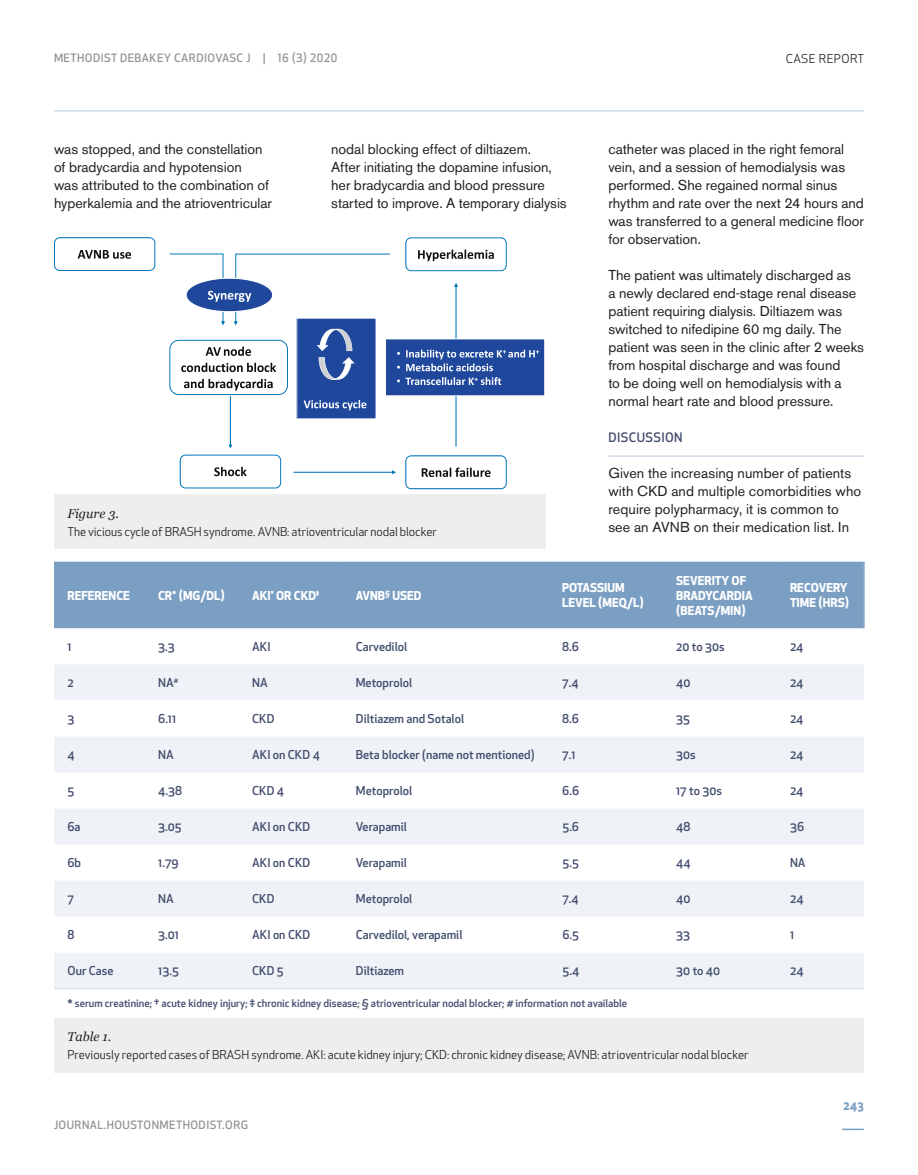
<style>
.page{position:relative;width:918px;height:1175px;background:#fff}
.page>*{position:absolute;margin:0;border:0;box-sizing:border-box;transform-origin:0 0}
.t1{font:14.25px/18px "Akzidenz Grotesk BE";color:#231f20}
.t2{font:italic 12.75px "Georgia";color:#231f20}
.t3{font:500 12.75px "Apex New";letter-spacing:.03em;color:#434d6e}
.t4{font:500 12px "Apex New";color:#434d6e}
.t5{font:12px "Apex New";color:#231f20}
.t6{font:700 12px/15px "Apex New";color:#fff}
.t7{font:12px "Apex New";letter-spacing:.04em;color:#231f20}
.t8{font:700 12px "Apex New";color:#7b9fc3}
.t9{font:500 11.25px "Apex New";letter-spacing:.04em;color:#939598}
.t10{font:500 10.5px "Apex New";color:#434d6e}
</style>
<div class="page">
<hr style="left:842px;top:1128px;width:22px;height:2px;background:#7b9fc3">
<hr style="left:54px;top:110px;width:810px;height:1px;background:#b8c8de">
<hr style="left:608px;top:456px;width:256px;height:1px;background:#b8c8de">
<div style="left:54px;top:563px;width:809px;height:65px;background:#7b9fc3"></div>
<svg style="left:54px;top:628px;width:810px;height:362px"></svg>
<svg style="left:54px;top:664px;width:810px;height:323px;fill:#eff3f7"></svg>
<hr style="left:54px;top:561px;width:91px;height:2px;background:#7b9fc3">
<hr style="left:145px;top:561px;width:94px;height:2px;background:#7b9fc3">
<hr style="left:239px;top:561px;width:103px;height:2px;background:#7b9fc3">
<hr style="left:342px;top:561px;width:207px;height:2px;background:#7b9fc3">
<hr style="left:549px;top:561px;width:114px;height:2px;background:#7b9fc3">
<hr style="left:663px;top:561px;width:114px;height:2px;background:#7b9fc3">
<hr style="left:777px;top:561px;width:88px;height:2px;background:#7b9fc3">
<hr style="left:863px;top:563px;width:2px;height:65px;background:#93afcd">
<hr style="left:54px;top:987px;width:91px;height:2px;background:#dae2ee">
<hr style="left:145px;top:987px;width:94px;height:2px;background:#dae2ee">
<hr style="left:239px;top:987px;width:103px;height:2px;background:#dae2ee">
<hr style="left:342px;top:987px;width:207px;height:2px;background:#dae2ee">
<hr style="left:549px;top:987px;width:114px;height:2px;background:#dae2ee">
<hr style="left:663px;top:987px;width:114px;height:2px;background:#dae2ee">
<hr style="left:777px;top:987px;width:87px;height:2px;background:#dae2ee">
<div style="left:54px;top:1018px;width:810px;height:54px;background:#eeeeef"></div>
<svg style="left:54px;top:237px;width:101px;height:34px"></svg>
<svg style="left:180px;top:454px;width:101px;height:34px"></svg>
<svg style="left:405px;top:455px;width:102px;height:34px"></svg>
<svg style="left:294px;top:470px;width:102px;height:4px"></svg>
<svg style="left:169px;top:237px;width:376px;height:211px"></svg>
<div style="left:54px;top:494px;width:491px;height:55px;background:#eeeeef"></div>
<p class="t9" style="left:54px;top:51px;width:285px">METHODIST DEBAKEY CARDIOVASC J | 16 (3) 2020</p>
<p class="t7" style="left:786px;top:51px;width:80px">CASE REPORT</p>
<p class="t1" style="left:54px;top:140px;width:220px">was stopped, and the constellation of bradycardia and hypotension<br>was attributed to the combination of hyperkalemia and the atrioventricular</p>
<p class="t1" style="left:331px;top:140px;width:237px">nodal blocking effect of diltiazem.<br>After initiating the dopamine infusion, her bradycardia and blood pressure started to improve. A temporary dialysis</p>
<p class="t1" style="left:608px;top:140px;width:257px">catheter was placed in the right femoral vein, and a session of hemodialysis was performed. She regained normal sinus rhythm and rate over the next 24 hours and was transferred to a general medicine floor for observation.</p>
<p class="t1" style="left:608px;top:266px;width:257px">The patient was ultimately discharged as<br>a newly declared end-stage renal disease patient requiring dialysis. Diltiazem was switched to nifedipine 60 mg daily. The patient was seen in the clinic after 2 weeks from hospital discharge and was found<br>to be doing well on hemodialysis with a normal heart rate and blood pressure.</p>
<p class="t3" style="left:608px;top:429px;width:76px">DISCUSSION</p>
<p class="t1" style="left:608px;top:464px;width:254px">Given the increasing number of patients with CKD and multiple comorbidities who require polypharmacy, it is common to see an AVNB on their medication list. In</p>
<p class="t2" style="left:68px;top:505px;width:53px">Figure 3.</p>
<p class="t5" style="left:68px;top:524px;width:371px">The vicious cycle of BRASH syndrome. AVNB: atrioventricular nodal blocker</p>
<p class="t6" style="left:68px;top:587px;width:64px">REFERENCE</p>
<p class="t6" style="left:158px;top:587px;width:68px">CR<sup>*</sup> (MG/DL)</p>
<p class="t6" style="left:252px;top:587px;width:68px">AKI<sup>†</sup> OR CKD<sup>‡</sup></p>
<p class="t6" style="left:356px;top:587px;width:67px">AVNB<sup>§</sup> USED</p>
<p class="t6" style="left:562px;top:580px;width:83px">POTASSIUM<br>LEVEL (MEQ/L)</p>
<p class="t6" style="left:676px;top:572px;width:78px">SEVERITY OF<br>BRADYCARDIA (BEATS/MIN)</p>
<p class="t6" style="left:790px;top:580px;width:61px">RECOVERY<br>TIME (HRS)</p>
<p class="t4" style="left:68px;top:638px;width:6px">1</p>
<p class="t4" style="left:158px;top:638px;width:18px">3.3</p>
<p class="t4" style="left:252px;top:638px;width:20px">AKI</p>
<p class="t4" style="left:356px;top:638px;width:53px">Carvedilol</p>
<p class="t4" style="left:562px;top:638px;width:18px">8.6</p>
<p class="t4" style="left:676px;top:638px;width:50px">20 to 30s</p>
<p class="t4" style="left:790px;top:638px;width:15px">24</p>
<p class="t4" style="left:68px;top:674px;width:8px">2</p>
<p class="t4" style="left:158px;top:674px;width:22px">NA<sup>#</sup></p>
<p class="t4" style="left:252px;top:674px;width:17px">NA</p>
<p class="t4" style="left:356px;top:674px;width:58px">Metoprolol</p>
<p class="t4" style="left:562px;top:674px;width:18px">7.4</p>
<p class="t4" style="left:676px;top:674px;width:16px">40</p>
<p class="t4" style="left:790px;top:674px;width:15px">24</p>
<p class="t4" style="left:68px;top:710px;width:9px">3</p>
<p class="t4" style="left:158px;top:710px;width:19px">6.11</p>
<p class="t4" style="left:252px;top:710px;width:24px">CKD</p>
<p class="t4" style="left:356px;top:710px;width:110px">Diltiazem and Sotalol</p>
<p class="t4" style="left:562px;top:710px;width:18px">8.6</p>
<p class="t4" style="left:676px;top:710px;width:16px">35</p>
<p class="t4" style="left:790px;top:710px;width:15px">24</p>
<p class="t4" style="left:68px;top:746px;width:9px">4</p>
<p class="t4" style="left:158px;top:746px;width:17px">NA</p>
<p class="t4" style="left:252px;top:746px;width:69px">AKI on CKD 4</p>
<p class="t4" style="left:356px;top:746px;width:180px">Beta blocker (name not mentioned)</p>
<p class="t4" style="left:562px;top:746px;width:15px">7.1</p>
<p class="t4" style="left:676px;top:746px;width:21px">30s</p>
<p class="t4" style="left:790px;top:746px;width:15px">24</p>
<p class="t4" style="left:68px;top:782px;width:9px">5</p>
<p class="t4" style="left:158px;top:782px;width:25px">4.38</p>
<p class="t4" style="left:252px;top:782px;width:33px">CKD 4</p>
<p class="t4" style="left:356px;top:782px;width:58px">Metoprolol</p>
<p class="t4" style="left:562px;top:782px;width:18px">6.6</p>
<p class="t4" style="left:676px;top:782px;width:47px">17 to 30s</p>
<p class="t4" style="left:790px;top:782px;width:15px">24</p>
<p class="t4" style="left:68px;top:818px;width:15px">6a</p>
<p class="t4" style="left:158px;top:818px;width:25px">3.05</p>
<p class="t4" style="left:252px;top:818px;width:60px">AKI on CKD</p>
<p class="t4" style="left:356px;top:818px;width:53px">Verapamil</p>
<p class="t4" style="left:562px;top:818px;width:18px">5.6</p>
<p class="t4" style="left:676px;top:818px;width:16px">48</p>
<p class="t4" style="left:790px;top:818px;width:16px">36</p>
<p class="t4" style="left:68px;top:854px;width:15px">6b</p>
<p class="t4" style="left:158px;top:854px;width:22px">1.79</p>
<p class="t4" style="left:252px;top:854px;width:60px">AKI on CKD</p>
<p class="t4" style="left:356px;top:854px;width:53px">Verapamil</p>
<p class="t4" style="left:562px;top:854px;width:18px">5.5</p>
<p class="t4" style="left:676px;top:854px;width:16px">44</p>
<p class="t4" style="left:790px;top:854px;width:17px">NA</p>
<p class="t4" style="left:68px;top:890px;width:8px">7</p>
<p class="t4" style="left:158px;top:890px;width:17px">NA</p>
<p class="t4" style="left:252px;top:890px;width:24px">CKD</p>
<p class="t4" style="left:356px;top:890px;width:58px">Metoprolol</p>
<p class="t4" style="left:562px;top:890px;width:18px">7.4</p>
<p class="t4" style="left:676px;top:890px;width:16px">40</p>
<p class="t4" style="left:790px;top:890px;width:15px">24</p>
<p class="t4" style="left:68px;top:926px;width:9px">8</p>
<p class="t4" style="left:158px;top:926px;width:22px">3.01</p>
<p class="t4" style="left:252px;top:926px;width:60px">AKI on CKD</p>
<p class="t4" style="left:356px;top:926px;width:108px">Carvedilol, verapamil</p>
<p class="t4" style="left:562px;top:926px;width:18px">6.5</p>
<p class="t4" style="left:676px;top:926px;width:16px">33</p>
<p class="t4" style="left:790px;top:926px;width:6px">1</p>
<p class="t4" style="left:68px;top:962px;width:47px">Our Case</p>
<p class="t4" style="left:158px;top:962px;width:22px">13.5</p>
<p class="t4" style="left:252px;top:962px;width:33px">CKD 5</p>
<p class="t4" style="left:356px;top:962px;width:50px">Diltiazem</p>
<p class="t4" style="left:562px;top:962px;width:18px">5.4</p>
<p class="t4" style="left:676px;top:962px;width:45px">30 to 40</p>
<p class="t4" style="left:790px;top:962px;width:15px">24</p>
<p class="t10" style="left:67px;top:996px;width:561px">* serum creatinine; † acute kidney injury; ‡ chronic kidney disease; § atrioventricular nodal blocker; # information not available</p>
<p class="t2" style="left:68px;top:1028px;width:45px">Table 1.</p>
<p class="t5" style="left:68px;top:1047px;width:683px">Previously reported cases of BRASH syndrome. AKI: acute kidney injury; CKD: chronic kidney disease; AVNB: atrioventricular nodal blocker</p>
<p class="t9" style="left:54px;top:1117px;width:196px">JOURNAL.HOUSTONMETHODIST.ORG</p>
<p class="t8" style="left:843px;top:1097px;width:22px">243</p>
</div>
